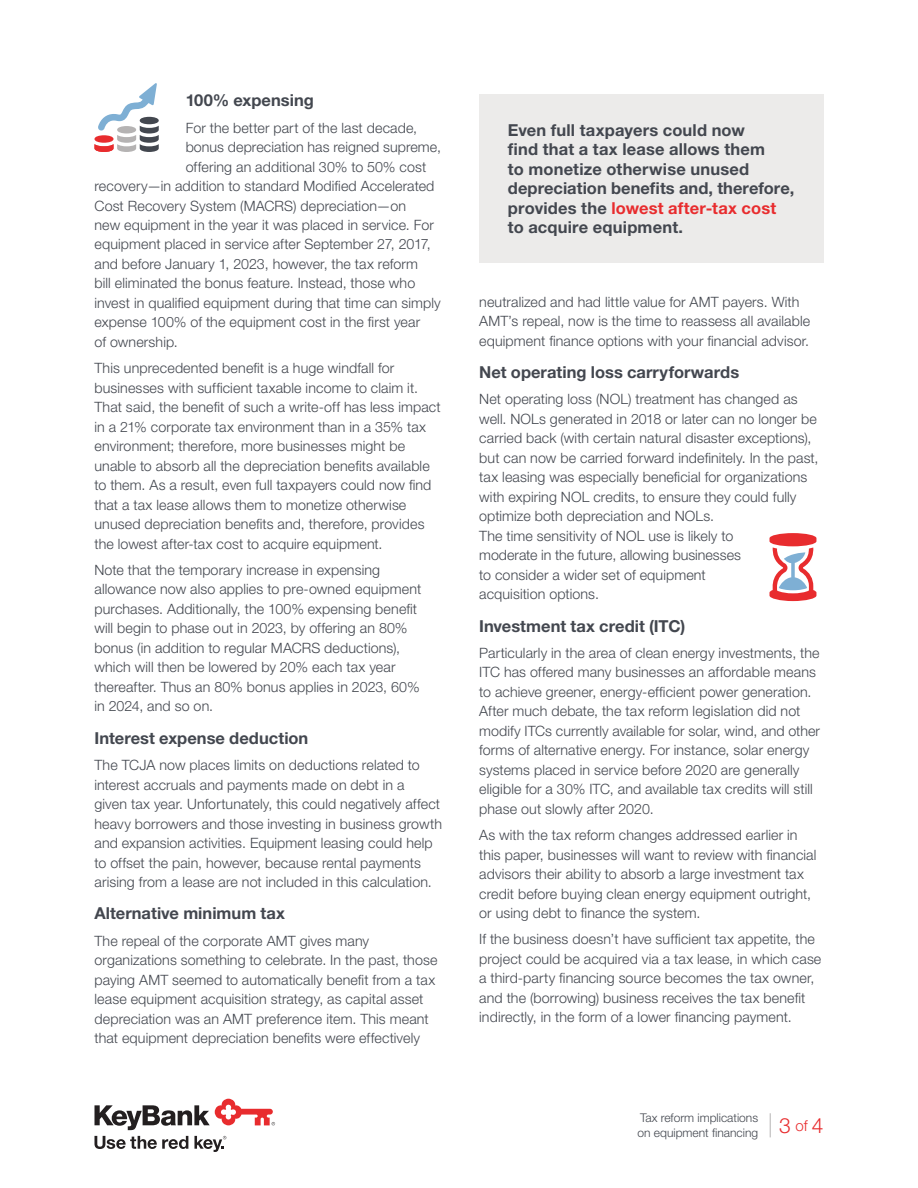
<style>
.page{position:relative;width:918px;height:1188px;background:#fff}
.page>*{position:absolute;margin:0;border:0;box-sizing:border-box;transform-origin:0 0}
.t1{font:300 21px "Helvetica Neue LT Std";color:#e82c2e}
.t2{font:700 16.5px/19.5px "Helvetica Neue LT Std";letter-spacing:.005em;color:#43474f}
.t3{font:300 14.25px/19.5px "Helvetica Neue LT Std";letter-spacing:.01em;color:#43474f}
.t4{font:300 12px/15px "Helvetica Neue LT Std";color:#43474f}
.s1{color:#e82c2e}
.s2{font-size:15px}
</style>
<div class="page">
<svg style="left:770px;top:1113px;width:1px;height:24px"></svg>
<svg style="left:769px;top:533px;width:47px;height:68px"></svg>
<svg style="left:95px;top:83px;width:64px;height:69px"></svg>
<svg style="left:94px;top:1136px;width:94px;height:13px"></svg>
<svg style="left:94px;top:1099px;width:181px;height:31px"></svg>
<svg style="left:194px;top:1136px;width:32px;height:16px"></svg>
<div style="left:479px;top:94px;width:345px;height:169px;background:#ecebea"></div>
<p class="t2" style="left:186px;top:90px;width:130px">100% expensing</p>
<p class="t3" style="left:186px;top:117px;width:233px">For the better part of the last decade,</p>
<p class="t3" style="left:186px;top:137px;width:257px">bonus depreciation has reigned supreme,</p>
<p class="t3" style="left:186px;top:156px;width:242px">offering an additional 30% to 50% cost</p>
<p class="t3" style="left:95px;top:176px;width:341px">recovery—in addition to standard Modified Accelerated</p>
<p class="t3" style="left:95px;top:195px;width:313px">Cost Recovery System (MACRS) depreciation—on</p>
<p class="t3" style="left:95px;top:215px;width:341px">new equipment in the year it was placed in service. For</p>
<p class="t3" style="left:95px;top:234px;width:338px">equipment placed in service after September 27, 2017,</p>
<p class="t3" style="left:95px;top:254px;width:325px">and before January 1, 2023, however, the tax reform</p>
<p class="t3" style="left:95px;top:273px;width:322px">bill eliminated the bonus feature. Instead, those who</p>
<p class="t3" style="left:95px;top:293px;width:348px">invest in qualified equipment during that time can simply</p>
<p class="t3" style="left:95px;top:312px;width:327px">expense 100% of the equipment cost in the first year</p>
<p class="t3" style="left:95px;top:332px;width:85px">of ownership.</p>
<p class="t3" style="left:95px;top:358px;width:348px">This unprecedented benefit is a huge windfall for businesses with sufficient taxable income to claim it.<br>That said, the benefit of such a write-off has less impact in a 21% corporate tax environment than in a 35% tax environment; therefore, more businesses might be unable to absorb all the depreciation benefits available to them. As a result, even full taxpayers could now find that a tax lease allows them to monetize otherwise unused depreciation benefits and, therefore, provides the lowest after-tax cost to acquire equipment.</p>
<p class="t3" style="left:95px;top:560px;width:328px">Note that the temporary increase in expensing allowance now also applies to pre-owned equipment purchases. Additionally, the 100% expensing benefit will begin to phase out in 2023, by offering an 80% bonus (in addition to regular MACRS deductions), which will then be lowered by 20% each tax year thereafter. Thus an 80% bonus applies in 2023, 60% in 2024, and so on.</p>
<p class="t2" style="left:94px;top:728px;width:215px">Interest expense deduction</p>
<p class="t3" style="left:94px;top:755px;width:349px">The TCJA now places limits on deductions related to interest accruals and payments made on debt in a<br>given tax year. Unfortunately, this could negatively affect heavy borrowers and those investing in business growth and expansion activities. Equipment leasing could help to offset the pain, however, because rental payments arising from a lease are not included in this calculation.</p>
<p class="t2" style="left:94px;top:903px;width:192px">Alternative minimum tax</p>
<p class="t3" style="left:94px;top:930px;width:344px">The repeal of the corporate AMT gives many organizations something to celebrate. In the past, those paying AMT seemed to automatically benefit from a tax lease equipment acquisition strategy, as capital asset depreciation was an AMT preference item. This meant that equipment depreciation benefits were effectively</p>
<p class="t2" style="left:508px;top:120px;width:288px">Even full taxpayers could now<br>find that a tax lease allows them<br>to monetize otherwise unused depreciation benefits and, therefore, provides the <span class="s1">lowest after-tax cost </span>to acquire equipment.</p>
<p class="t3" style="left:479px;top:292px;width:332px">neutralized and had little value for AMT payers. With<br>AMT’s repeal, now is the time to reassess all available equipment finance options with your financial advisor.</p>
<p class="t2" style="left:479px;top:362px;width:261px">Net operating loss carryforwards</p>
<p class="t3" style="left:479px;top:389px;width:341px">Net operating loss (NOL) treatment has changed as well. NOLs generated in 2018 or later can no longer be carried back (with certain natural disaster exceptions), but can now be carried forward indefinitely. In the past, tax leasing was especially beneficial for organizations with expiring NOL credits, to ensure they could fully optimize both depreciation and NOLs.<br>The time sensitivity of NOL use is likely to<br>moderate in the future, allowing businesses<br>to consider a wider set of equipment<br>acquisition options.</p>
<p class="t2" style="left:479px;top:616px;width:208px">Investment tax credit (ITC)</p>
<p class="t3" style="left:479px;top:643px;width:342px">Particularly in the area of clean energy investments, the ITC has offered many businesses an affordable means to achieve greener, energy-efficient power generation.<br>After much debate, the tax reform legislation did not modify ITCs currently available for solar, wind, and other forms of alternative energy. For instance, solar energy systems placed in service before 2020 are generally eligible for a 30% ITC, and available tax credits will still phase out slowly after 2020.</p>
<p class="t3" style="left:479px;top:825px;width:339px">As with the tax reform changes addressed earlier in this paper, businesses will want to review with financial advisors their ability to absorb a large investment tax credit before buying clean energy equipment outright, or using debt to finance the system.</p>
<p class="t3" style="left:479px;top:929px;width:344px">If the business doesn’t have sufficient tax appetite, the project could be acquired via a tax lease, in which case a third-party financing source becomes the tax owner, and the (borrowing) business receives the tax benefit indirectly, in the form of a lower financing payment.</p>
<p class="t4" style="left:637px;top:1110px;width:122px">Tax reform implications on equipment financing</p>
<h1 class="t1" style="left:779px;top:1113px;width:46px">3 <span class="s2">of</span> 4</h1>
</div>
